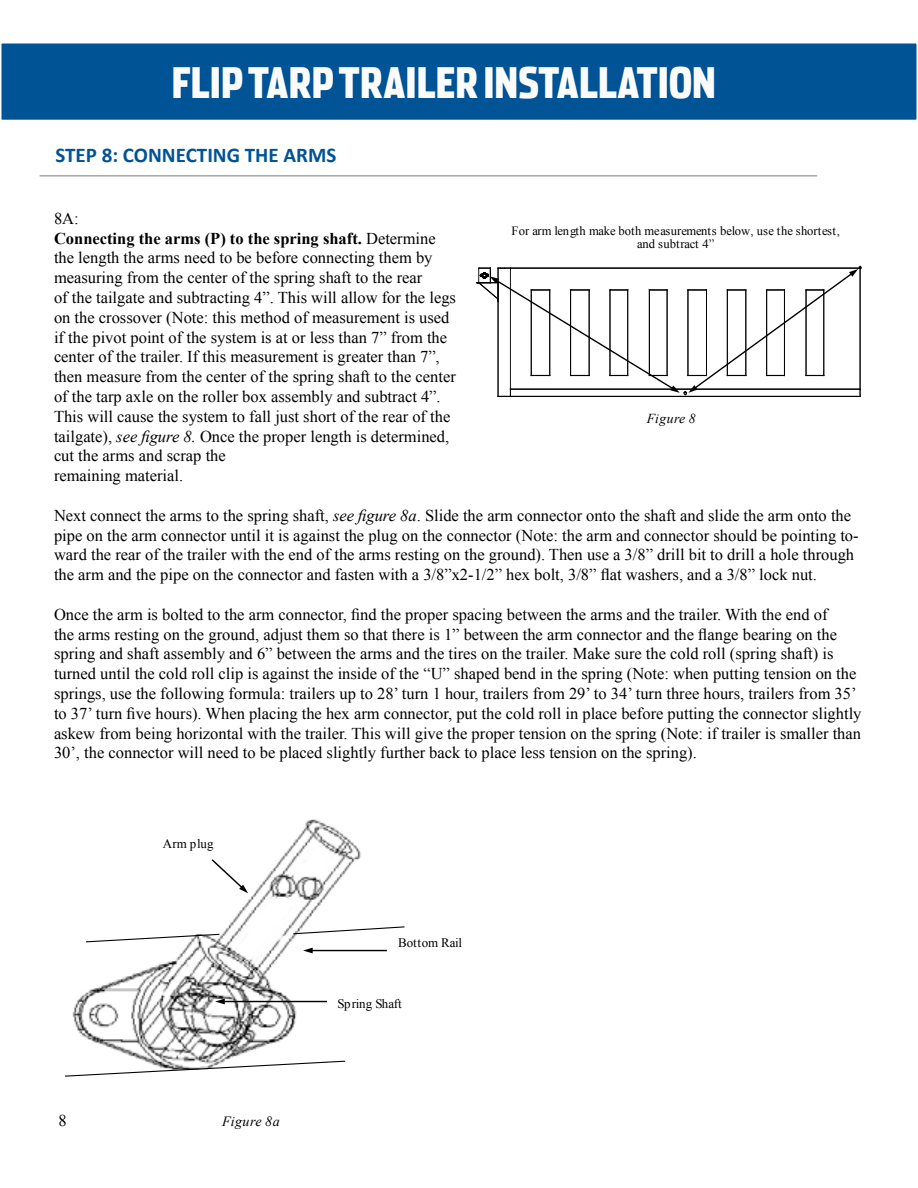
<style>
.page{position:relative;width:918px;height:1188px;background:#fff}
.page>*{position:absolute;margin:0;border:0;box-sizing:border-box;transform-origin:0 0}
.t1{font:900 42px "Stainless Comp";color:#fbfbfb}
.t2{font:700 21px "Calibri";color:#005395}
.t3{font:16.5px/19.8px "Times New Roman";color:#000}
.t4{font:italic 14.1px "Times New Roman";letter-spacing:.035em;color:#000}
.t5{font:italic 13.65px "Times New Roman";letter-spacing:.03em;color:#000}
.t6{font:12.9px "Times New Roman";color:#000}
.t7{font:12.6px/13.6px "Times New Roman";color:#000;text-align:center}
.s1{font-weight:700}
.s2{font-style:italic}
</style>
<div class="page">
<hr style="left:40px;top:175px;width:777px;height:2px;background:#a5a7aa">
<img style="left:72px;top:819px;width:294px;height:241px">
<div style="left:114px;top:832px;width:146px;height:38px;background:#fff"></div>
<svg style="left:293px;top:926px;width:112px;height:9px"></svg>
<div style="left:387px;top:930px;width:85px;height:38px;background:#fff"></div>
<hr style="left:224px;top:1001px;width:114px;height:1px;background:#000">
<div style="left:327px;top:991px;width:88px;height:46px;background:#fff"></div>
<div style="left:1px;top:43px;width:916px;height:77px;background:#005395"></div>
<div style="left:0;top:42px;width:918px;height:79px;border:2px solid #fff"></div>
<svg style="left:477px;top:266px;width:385px;height:131px"></svg>
<svg style="left:215px;top:999px;width:10px;height:5px"></svg>
<svg style="left:210px;top:859px;width:38px;height:34px"></svg>
<svg style="left:85px;top:933px;width:135px;height:10px"></svg>
<svg style="left:65px;top:1060px;width:281px;height:17px"></svg>
<hr style="left:312px;top:950px;width:75px;height:1px;background:#000">
<svg style="left:303px;top:948px;width:10px;height:5px"></svg>
<p class="t1" style="left:172px;top:57px;width:545px">FLIP TARP TRAILER INSTALLATION</p>
<p class="t2" style="left:56px;top:141px;width:282px">STEP 8: CONNECTING THE ARMS</p>
<p class="t3" style="left:54px;top:208px;width:404px">8A:<br><span class="s1">Connecting the arms (P) to the spring shaft.</span> Determine the length the arms need to be before connecting them by measuring from the center of the spring shaft to the rear<br>of the tailgate and subtracting 4”. This will allow for the legs on the crossover (Note: this method of measurement is used if the pivot point of the system is at or less than 7” from the center of the trailer. If this measurement is greater than 7”, then measure from the center of the spring shaft to the center of the tarp axle on the roller box assembly and subtract 4”.</p>
<p class="t3" style="left:54px;top:406px;width:398px">This will cause the system to fall just short of the rear of the</p>
<p class="t5" style="left:647px;top:409px;width:50px">Figure 8</p>
<p class="t3" style="left:54px;top:426px;width:397px">tailgate), <span class="s2">see figure 8.</span> Once the proper length is determined, cut the arms and scrap the<br>remaining material.</p>
<p class="t3" style="left:54px;top:505px;width:806px">Next connect the arms to the spring shaft, <span class="s2">see figure 8a</span>. Slide the arm connector onto the shaft and slide the arm onto the pipe on the arm connector until it is against the plug on the connector (Note: the arm and connector should be pointing to&shy;ward the rear of the trailer with the end of the arms resting on the ground). Then use a 3/8” drill bit to drill a hole through</p>
<p class="t3" style="left:54px;top:565px;width:764px">the arm and the pipe on the connector and fasten with a 3/8”x2-1/2” hex bolt, 3/8” flat washers, and a 3/8” lock nut.</p>
<p class="t3" style="left:54px;top:604px;width:785px">Once the arm is bolted to the arm connector, find the proper spacing between the arms and the trailer. With the end of the arms resting on the ground, adjust them so that there is 1” between the arm connector and the flange bearing on the</p>
<p class="t3" style="left:54px;top:644px;width:804px">spring and shaft assembly and 6” between the arms and the tires on the trailer. Make sure the cold roll (spring shaft) is turned until the cold roll clip is against the inside of the “U” shaped bend in the spring (Note: when putting tension on the springs, use the following formula: trailers up to 28’ turn 1 hour, trailers from 29’ to 34’ turn three hours, trailers from 35’</p>
<p class="t3" style="left:54px;top:703px;width:809px">to 37’ turn five hours). When placing the hex arm connector, put the cold roll in place before putting the connector slightly</p>
<p class="t3" style="left:54px;top:723px;width:809px">askew from being horizontal with the trailer. This will give the proper tension on the spring (Note: if trailer is smaller than<br>30’, the connector will need to be placed slightly further back to place less tension on the spring).</p>
<p class="t7" style="left:511px;top:223px;width:330px">For arm length make both measurements below, use the shortest, and subtract 4”</p>
<p class="t3" style="left:58px;top:1111px;width:10px">8</p>
<p class="t6" style="left:163px;top:835px;width:52px">Arm plug</p>
<p class="t4" style="left:222px;top:1112px;width:59px">Figure 8a</p>
<p class="t6" style="left:398px;top:934px;width:66px">Bottom Rail</p>
<p class="t6" style="left:338px;top:995px;width:66px">Spring Shaft</p>
</div>
